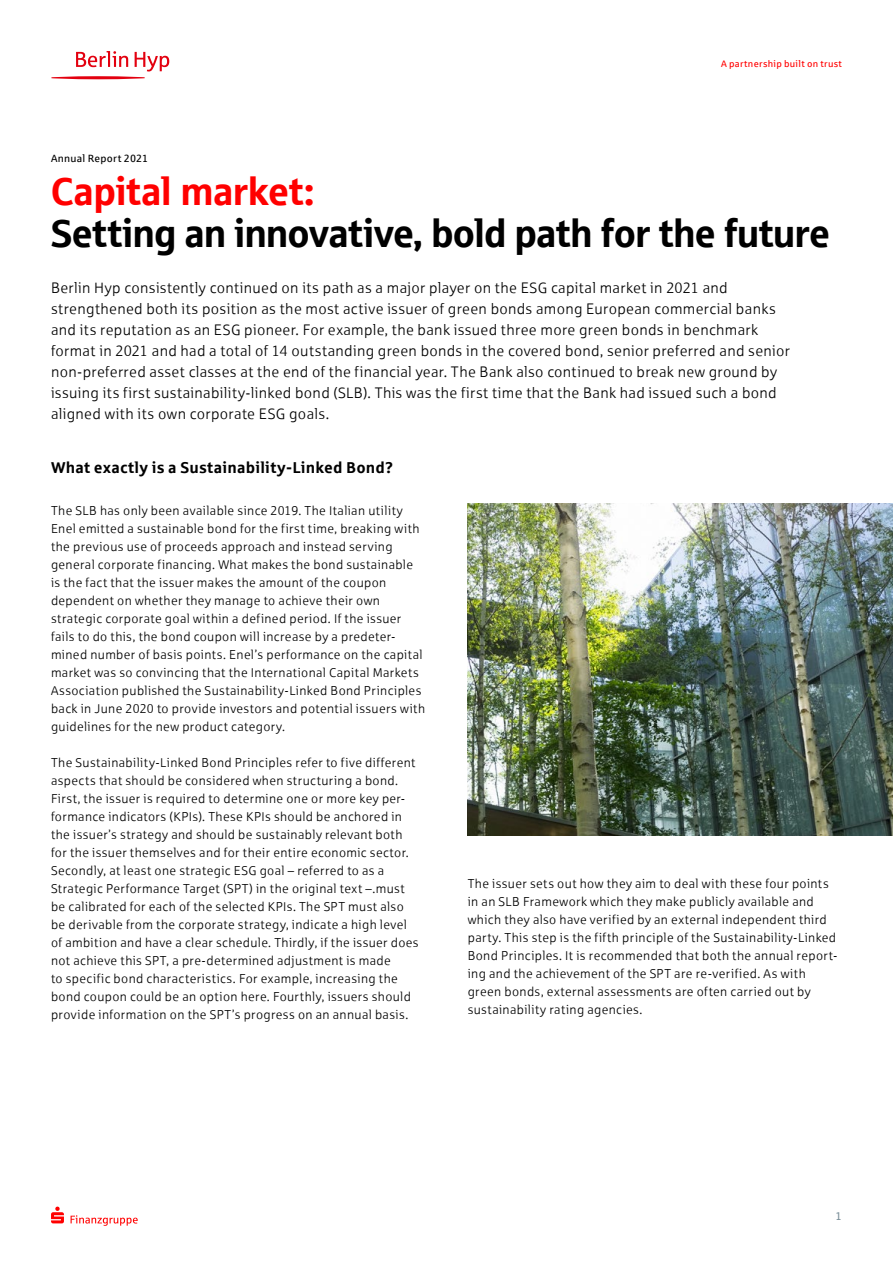
<style>
.page{position:relative;width:893px;height:1263px;background:#fff}
.page>*{position:absolute;margin:0;border:0;box-sizing:border-box;transform-origin:0 0}
.t1{font:39px "Sparkasse Head";color:#000}
.t2{font:39px "Sparkasse Head";letter-spacing:.01em;color:#f00}
.t3{font:700 15.75px "Sparkasse Rg";letter-spacing:.01em;color:#000}
.t4{font:15px/21px "Sparkasse Lt";letter-spacing:.02em;color:#000}
.t5{font:12.75px/18px "Sparkasse Lt";letter-spacing:.03em;color:#000}
.t6{font:11.25px "Sparkasse Rg";color:#7c909a}
.t7{font:10.5px "Sparkasse Rg";letter-spacing:.025em;color:#000}
.t8{font:9.45px "Sparkasse Rg";letter-spacing:.03em;color:#f00}
</style>
<div class="page">
<svg style="left:51px;top:1206px;width:13px;height:17px"></svg>
<svg style="left:71px;top:1215px;width:67px;height:11px"></svg>
<svg style="left:51px;top:51px;width:118px;height:28px"></svg>
<img style="left:468px;top:504px;width:425px;height:332px">
<p class="t7" style="left:51px;top:152px;width:99px">Annual Report 2021</p>
<p class="t8" style="left:721px;top:58px;width:122px">A partnership built on trust</p>
<h1 class="t2" style="left:51px;top:167px;width:265px">Capital market:</h1>
<h1 class="t1" style="left:51px;top:209px;width:780px">Setting an innovative, bold path for the future</h1>
<p class="t4" style="left:51px;top:277px;width:740px">Berlin Hyp consistently continued on its path as a major player on the ESG capital market in 2021 and strengthened both its position as the most active issuer of green bonds among European commercial banks and its reputation as an ESG pioneer. For example, the bank issued three more green bonds in benchmark format in 2021 and had a total of 14 outstanding green bonds in the covered bond, senior preferred and senior non-preferred asset classes at the end of the financial year. The Bank also continued to break new ground by issuing its first sustainability-linked bond (SLB). This was the first time that the Bank had issued such a bond aligned with its own corporate ESG goals.</p>
<p class="t3" style="left:51px;top:458px;width:344px">What exactly is a Sustainability-Linked Bond?</p>
<p class="t5" style="left:51px;top:502px;width:376px">The SLB has only been available since 2019. The Italian utility Enel emitted a sustainable bond for the first time, breaking with the previous use of proceeds approach and instead serving general corporate financing. What makes the bond sustainable is the fact that the issuer makes the amount of the coupon dependent on whether they manage to achieve their own strategic corporate goal within a defined period. If the issuer fails to do this, the bond coupon will increase by a predeter&shy;mined number of basis points. Enel’s performance on the capital market was so convincing that the International Capital Markets Association published the Sustainability-Linked Bond Principles back in June 2020 to provide investors and potential issuers with guidelines for the new product category.</p>
<p class="t5" style="left:51px;top:754px;width:369px">The Sustainability-Linked Bond Principles refer to five different aspects that should be considered when structuring a bond.<br>First, the issuer is required to determine one or more key per&shy;formance indicators (KPIs). These KPIs should be anchored in the issuer’s strategy and should be sustainably relevant both for the issuer themselves and for their entire economic sector.<br>Secondly, at least one strategic ESG goal – referred to as a Strategic Performance Target (SPT) in the original text –.must be calibrated for each of the selected KPIs. The SPT must also be derivable from the corporate strategy, indicate a high level of ambition and have a clear schedule. Thirdly, if the issuer does not achieve this SPT, a pre-determined adjustment is made<br>to specific bond characteristics. For example, increasing the bond coupon could be an option here. Fourthly, issuers should provide information on the SPT’s progress on an annual basis.</p>
<p class="t5" style="left:468px;top:874px;width:371px">The issuer sets out how they aim to deal with these four points in an SLB Framework which they make publicly available and which they also have verified by an external independent third party. This step is the fifth principle of the Sustainability-Linked Bond Principles. It is recommended that both the annual report&shy;ing and the achievement of the SPT are re-verified. As with green bonds, external assessments are often carried out by sustainability rating agencies.</p>
<p class="t6" style="left:835px;top:1209px;width:8px">1</p>
</div>
